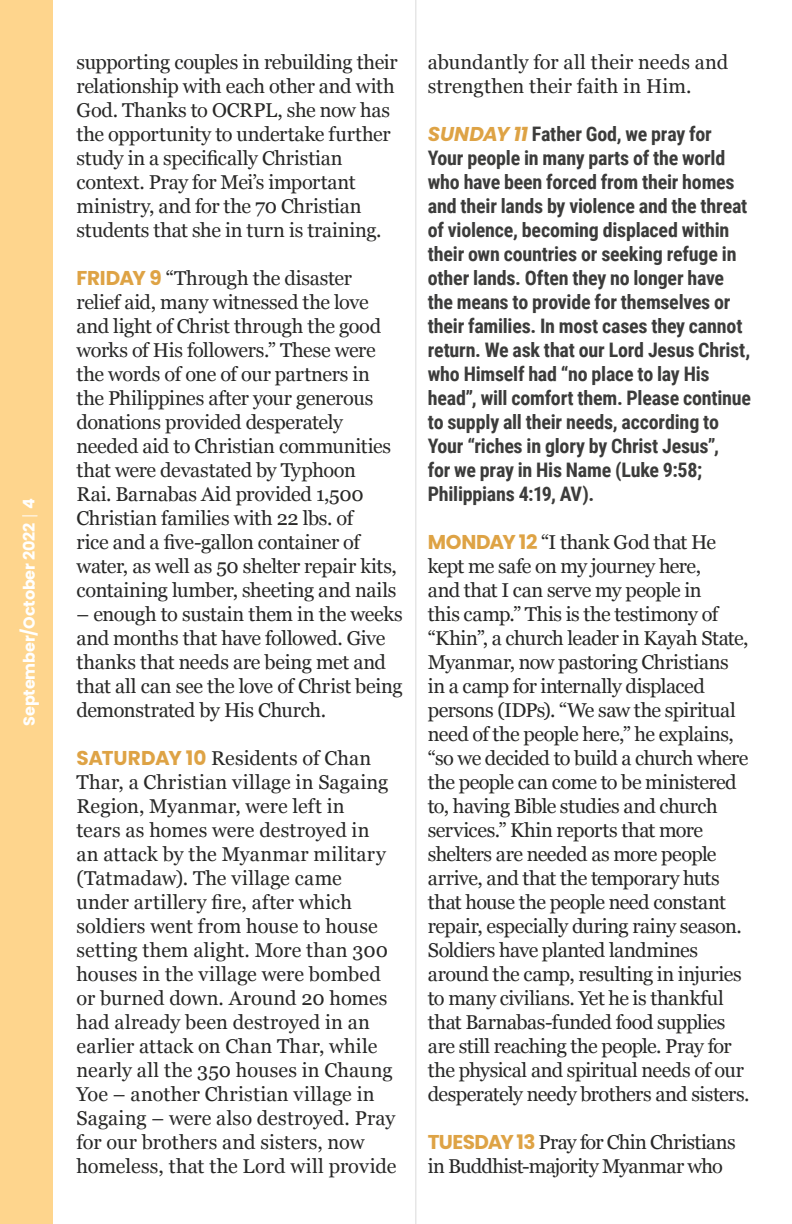
<style>
.page{position:relative;width:792px;height:1224px;background:#fff}
.page>*{position:absolute;margin:0;border:0;box-sizing:border-box;transform-origin:0 0}
.t1{font:20px/24px "Georgia";letter-spacing:-.015em;color:#282827}
.t2{font:20px/24px "Georgia";letter-spacing:.005em;color:#282827}
.t3{font:700 20px/24px "Roboto Condensed";letter-spacing:-.01em;color:#3c3c3b}
.t4{font:20px/24px "Georgia";letter-spacing:-.035em;color:#282827}
.t5{font:700 16px "Poppins";letter-spacing:-.01em;color:#fff}
.s1{font-family:"Poppins";font-weight:700;color:#dea345}
.s2{font-family:"Poppins";font-style:italic;color:#dea345}
</style>
<div class="page">
<div style="left:0;top:0;width:53px;height:1224px;background:#fed58d"></div>
<svg style="left:22px;top:515px;width:15px;height:1px"></svg>
<hr style="left:415px;top:0;width:1px;height:1224px;background:#dadada">
<p class="t5" style="left:20px;top:726px;width:229px;rotate:-90deg">September/October 2022 4</p>
<p class="t1" style="left:77px;top:50px;width:323px">supporting couples in rebuilding their relationship with each other and with God. Thanks to OCRPL, she now has the opportunity to undertake further study in a specifically Christian context. Pray for Mei’s important ministry, and for the 70 Christian students that she in turn is training.</p>
<p class="t1" style="left:77px;top:266px;width:322px"><span class="s1">FRIDAY 9</span> “Through the disaster relief aid, many witnessed the love and light of Christ through the good works of His followers.” These were the words of one of our partners in the Philippines after your generous donations provided desperately needed aid to Christian communities that were devastated by Typhoon<br>Rai. Barnabas Aid provided 1,500<br>Christian families with 22 lbs. of<br>rice and a five-gallon container of water, as well as 50 shelter repair kits, containing lumber, sheeting and nails</p>
<p class="t1" style="left:77px;top:602px;width:328px">– enough to sustain them in the weeks and months that have followed. Give thanks that needs are being met and that all can see the love of Christ being demonstrated by His Church.</p>
<p class="t2" style="left:77px;top:746px;width:321px"><span class="s1">SATURDAY 10</span> Residents of Chan Thar, a Christian village in Sagaing Region, Myanmar, were left in<br>tears as homes were destroyed in an attack by the Myanmar military (Tatmadaw). The village came under artillery fire, after which soldiers went from house to house setting them alight. More than 300 houses in the village were bombed or burned down. Around 20 homes had already been destroyed in an earlier attack on Chan Thar, while nearly all the 350 houses in Chaung Yoe – another Christian village in Sagaing – were also destroyed. Pray for our brothers and sisters, now homeless, that the Lord will provide</p>
<p class="t2" style="left:428px;top:50px;width:302px">abundantly for all their needs and strengthen their faith in Him.</p>
<p class="t3" style="left:428px;top:122px;width:325px"><span class="s2">SUNDAY 11</span> Father God, we pray for Your people in many parts of the world who have been forced from their homes and their lands by violence and the threat of violence, becoming displaced within their own countries or seeking refuge in other lands. Often they no longer have the means to provide for themselves or their families. In most cases they cannot return. We ask that our Lord Jesus Christ, who Himself had “no place to lay His head”, will comfort them. Please continue to supply all their needs, according to Your “riches in glory by Christ Jesus”,<br>for we pray in His Name (Luke 9:58; Philippians 4:19, AV).</p>
<p class="t1" style="left:428px;top:530px;width:323px"><span class="s1">MONDAY 12</span> “I thank God that He kept me safe on my journey here,<br>and that I can serve my people in<br>this camp.” This is the testimony of “Khin”, a church leader in Kayah State, Myanmar, now pastoring Christians in a camp for internally displaced persons (IDPs). “We saw the spiritual need of the people here,” he explains, “so we decided to build a church where the people can come to be ministered to, having Bible studies and church services.” Khin reports that more shelters are needed as more people arrive, and that the temporary huts that house the people need constant repair, especially during rainy season.<br>Soldiers have planted landmines around the camp, resulting in injuries to many civilians. Yet he is thankful that Barnabas-funded food supplies are still reaching the people. Pray for the physical and spiritual needs of our desperately needy brothers and sisters.</p>
<p class="t4" style="left:428px;top:1130px;width:309px"><span class="s1">TUESDAY 13</span> Pray for Chin Christians in Buddhist-majority Myanmar who</p>
</div>
